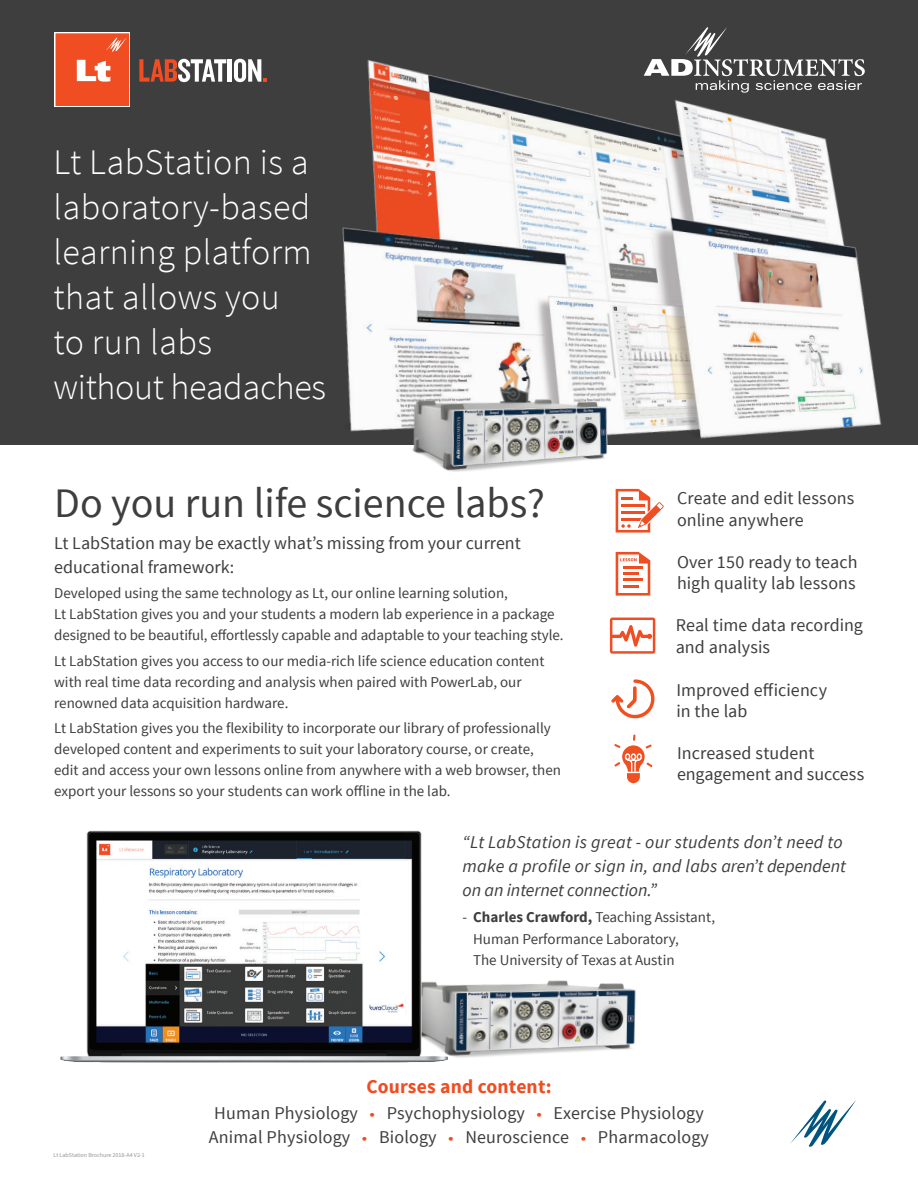
<style>
.page{position:relative;width:918px;height:1188px;background:#fff}
.page>*{position:absolute;margin:0;border:0;box-sizing:border-box;transform-origin:0 0}
.Orange_Semibold_Head{font:42px "Source Sans Pro";color:#3e3e3f}
.BlahBlah{font:300 36px/45px "Source Sans Pro";letter-spacing:.01em;color:#fff}
.MT_Blue_Heading_Bold{font:700 19.5px "Source Sans Pro";letter-spacing:.01em;color:#f04d22}
.Front_bullet_thing{font:18px/21.6px "Source Sans Pro";color:#3e3e3f}
.The_Quote{font:italic 18px/24px "Source Sans Pro";letter-spacing:.015em;color:#3e3e3f}
.Main_Body_10-14{font:18px/24px "Source Sans Pro";letter-spacing:.01em;color:#3e3e3f}
.Best_body{font:18px/24px "Source Sans Pro";color:#3e3e3f}
.Best_body-2{font:15px/21px "Source Sans Pro";color:#3e3e3f}
.Quoter_person_title{font:15px "Source Sans Pro";color:#3e3e3f}
.t1{font:6px "Source Sans Pro";color:#939598}
.s1{font-weight:700}
.s2{font-size:16.2px;color:#f04d22}
</style>
<div class="page">
<img style="left:462px;top:980px;width:174px;height:78px">
<img style="left:60px;top:830px;width:402px;height:233px">
<svg style="left:611px;top:679px;width:43px;height:39px"></svg>
<svg style="left:614px;top:735px;width:38px;height:48px"></svg>
<svg style="left:610px;top:618px;width:45px;height:36px"></svg>
<svg style="left:616px;top:552px;width:34px;height:44px"></svg>
<svg style="left:616px;top:510px;width:45px;height:23px"></svg>
<svg style="left:790px;top:1100px;width:66px;height:47px"></svg>
<div style="left:0;top:0;width:918px;height:445px;background:#3e3e3f"></div>
<div style="left:54px;top:32px;width:76px;height:75px;background:#f7a792"></div>
<svg style="left:56px;top:33px;width:73px;height:73px;background:#f15f38"></svg>
<hr style="left:227px;top:59px;width:4px;height:23px;background:#fff">
<svg style="left:234px;top:59px;width:32px;height:23px"></svg>
<svg style="left:139px;top:59px;width:87px;height:23px"></svg>
<img style="left:342px;top:34px;width:540px;height:476px">
<p class="BlahBlah" style="left:54px;top:140px;width:274px">Lt LabStation is a laboratory-based learning platform that allows you<br>to run labs without headaches</p>
<p class="Orange_Semibold_Head" style="left:54px;top:477px;width:492px">Do you run life science labs?</p>
<p class="Best_body" style="left:54px;top:532px;width:468px">Lt LabStation may be exactly what’s missing from your current educational framework:</p>
<p class="Best_body-2" style="left:54px;top:583px;width:511px">Developed using the same technology as Lt, our online learning solution,<br>Lt LabStation gives you and your students a modern lab experience in a package designed to be beautiful, effortlessly capable and adaptable to your teaching style.</p>
<p class="Best_body-2" style="left:54px;top:650px;width:492px">Lt LabStation gives you access to our media-rich life science education content with real time data recording and analysis when paired with PowerLab, our renowned data acquisition hardware.</p>
<p class="Best_body-2" style="left:54px;top:718px;width:508px">Lt LabStation gives you the flexibility to incorporate our library of professionally developed content and experiments to suit your laboratory course, or create, edit and access your own lessons online from anywhere with a web browser, then export your lessons so your students can work offline in the lab.</p>
<p class="Front_bullet_thing" style="left:677px;top:488px;width:179px">Create and edit lessons online anywhere</p>
<p class="Front_bullet_thing" style="left:677px;top:551px;width:182px">Over 150 ready to teach high quality lab lessons</p>
<p class="Front_bullet_thing" style="left:676px;top:615px;width:189px">Real time data recording and analysis</p>
<p class="Front_bullet_thing" style="left:676px;top:679px;width:152px">Improved efficiency in the lab</p>
<p class="Front_bullet_thing" style="left:677px;top:742px;width:189px">Increased student engagement and success</p>
<p class="The_Quote" style="left:463px;top:830px;width:385px">“Lt LabStation is great - our students don’t need to make a profile or sign in, and labs aren’t dependent on an internet connection.”</p>
<p class="Quoter_person_title" style="left:463px;top:908px;width:254px">- <span class="s1">Charles Crawford,</span> Teaching Assistant,</p>
<p class="Quoter_person_title" style="left:473px;top:929px;width:207px">Human Performance Laboratory,</p>
<p class="Quoter_person_title" style="left:473px;top:951px;width:203px">The University of Texas at Austin</p>
<p class="t1" style="left:54px;top:1151px;width:93px">Lt LabStation Brochure 2018-A4 V2-1</p>
<p class="MT_Blue_Heading_Bold" style="left:366px;top:1074px;width:187px">Courses and content:</p>
<p class="Main_Body_10-14" style="left:209px;top:1101px;width:502px">Human Physiology <span class="s2">•</span> Psychophysiology <span class="s2">•</span> Exercise Physiology<br>Animal Physiology <span class="s2">•</span> Biology <span class="s2">•</span> Neuroscience <span class="s2">•</span> Pharmacology</p>
</div>
